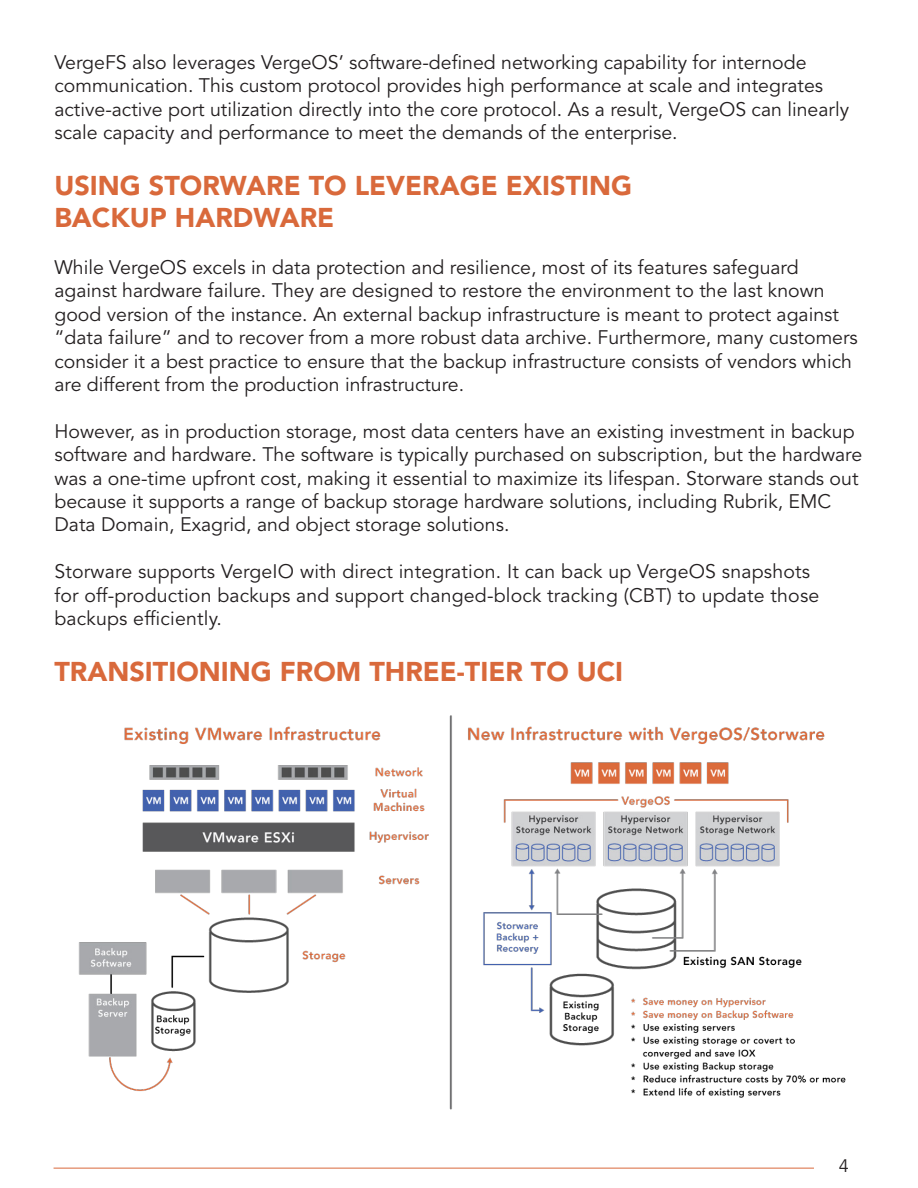
<style>
.page{position:relative;width:918px;height:1188px;background:#fff}
.page>*{position:absolute;margin:0;border:0;box-sizing:border-box;transform-origin:0 0}
.t1{font:900 27px "Avenir LT Std";color:#d9693b}
.t2{font:19.5px/23.4px "Avenir LT Std";color:#231f20}
.t3{font:18px "Avenir LT Std";color:#231f20}
</style>
<div class="page">
<hr style="left:54px;top:1168px;width:760px;height:1px;background:#d9693b">
<img style="left:78px;top:715px;width:768px;height:395px">
<p class="t2" style="left:54px;top:51px;width:796px">VergeFS also leverages VergeOS’ software-defined networking capability for internode communication. This custom protocol provides high performance at scale and integrates active-active port utilization directly into the core protocol. As a result, VergeOS can linearly scale capacity and performance to meet the demands of the enterprise.</p>
<p class="t1" style="left:54px;top:169px;width:579px">USING STORWARE TO LEVERAGE EXISTING</p>
<p class="t1" style="left:54px;top:201px;width:281px">BACKUP HARDWARE</p>
<p class="t2" style="left:54px;top:256px;width:805px">While VergeOS excels in data protection and resilience, most of its features safeguard against hardware failure. They are designed to restore the environment to the last known good version of the instance. An external backup infrastructure is meant to protect against “data failure” and to recover from a more robust data archive. Furthermore, many customers consider it a best practice to ensure that the backup infrastructure consists of vendors which are different from the production infrastructure.</p>
<p class="t2" style="left:54px;top:420px;width:809px">However, as in production storage, most data centers have an existing investment in backup software and hardware. The software is typically purchased on subscription, but the hardware was a one-time upfront cost, making it essential to maximize its lifespan. Storware stands out because it supports a range of backup storage hardware solutions, including Rubrik, EMC Data Domain, Exagrid, and object storage solutions.</p>
<p class="t2" style="left:54px;top:560px;width:766px">Storware supports VergeIO with direct integration. It can back up VergeOS snapshots for off-production backups and support changed-block tracking (CBT) to update those backups efficiently.</p>
<p class="t1" style="left:54px;top:655px;width:570px">TRANSITIONING FROM THREE-TIER TO UCI</p>
<p class="t3" style="left:839px;top:1156px;width:12px">4</p>
</div>
